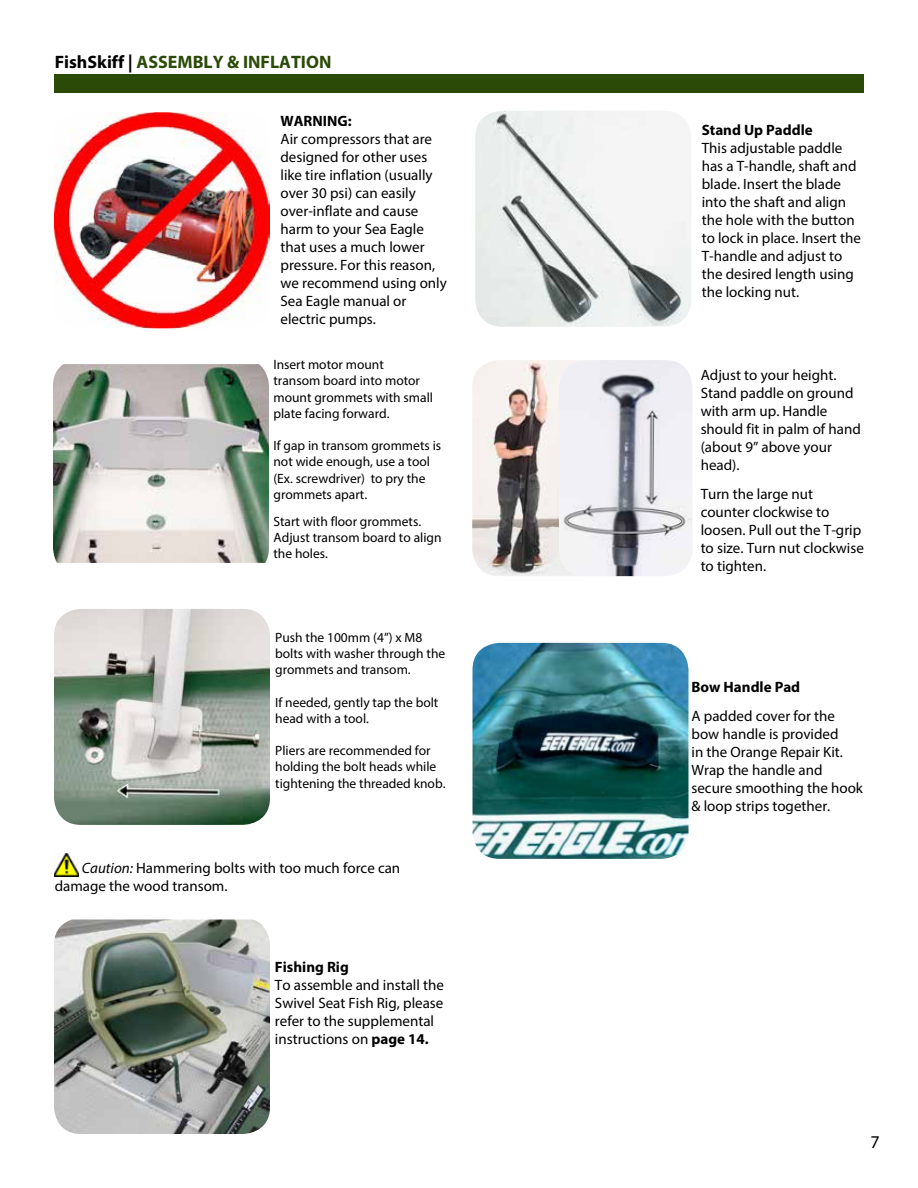
<style>
.page{position:relative;width:918px;height:1188px;background:#fff}
.page>*{position:absolute;margin:0;border:0;box-sizing:border-box;transform-origin:0 0}
.t1{font:700 18px "Myriad Pro";color:#2b4a08}
.t2{font:18px "Myriad Pro";color:#000}
.t3{font:15px/18px "Myriad Pro";color:#000}
.t4{font:700 15px "Myriad Pro";color:#000}
.t5{font:13.5px/16.2px "Myriad Pro";color:#000}
.s1{color:#000}
.s2{font-style:italic}
.s3{font-weight:700}
</style>
<div class="page">
<div style="left:54px;top:74px;width:810px;height:18px;background:#2b4a08"></div>
<img style="left:54px;top:920px;width:216px;height:214px">
<img style="left:54px;top:609px;width:216px;height:216px">
<img style="left:55px;top:854px;width:24px;height:22px">
<img style="left:475px;top:111px;width:216px;height:216px">
<img style="left:472px;top:360px;width:87px;height:216px">
<img style="left:472px;top:643px;width:216px;height:216px">
<img style="left:53px;top:364px;width:216px;height:199px">
<img style="left:559px;top:360px;width:133px;height:216px">
<img style="left:54px;top:112px;width:216px;height:216px">
<p class="t1" style="left:55px;top:50px;width:278px"><span class="s1">FishSkiff |</span> ASSEMBLY &amp; INFLATION</p>
<p class="t4" style="left:280px;top:112px;width:73px">WARNING:</p>
<p class="t3" style="left:280px;top:130px;width:168px">Air compressors that are designed for other uses like tire inflation (usually over 30 psi) can easily over-inflate and cause harm to your Sea Eagle that uses a much lower pressure. For this reason, we recommend using only<br>Sea Eagle manual or electric pumps.</p>
<p class="t5" style="left:273px;top:356px;width:161px">Insert motor mount transom board into motor mount grommets with small plate facing forward.</p>
<p class="t5" style="left:273px;top:437px;width:169px">If gap in transom grommets is not wide enough, use a tool (Ex. screwdriver) to pry the grommets apart.</p>
<p class="t5" style="left:273px;top:513px;width:170px">Start with floor grommets.<br>Adjust transom board to align the holes.</p>
<p class="t5" style="left:275px;top:629px;width:172px">Push the 100mm (4”) x M8 bolts with washer through the grommets and transom.</p>
<p class="t5" style="left:275px;top:694px;width:165px">If needed, gently tap the bolt head with a tool.</p>
<p class="t5" style="left:275px;top:742px;width:172px">Pliers are recommended for holding the bolt heads while tightening the threaded knob.</p>
<p class="t3" style="left:55px;top:859px;width:347px;text-indent:27px"><span class="s2">Caution:</span> Hammering bolts with too much force can damage the wood transom.</p>
<p class="t4" style="left:275px;top:957px;width:75px">Fishing Rig</p>
<p class="t3" style="left:275px;top:975px;width:171px">To assemble and install the<br>Swivel Seat Fish Rig, please refer to the supplemental instructions on <span class="s3">page 14.</span></p>
<p class="t4" style="left:702px;top:120px;width:113px">Stand Up Paddle</p>
<p class="t3" style="left:702px;top:139px;width:161px">This adjustable paddle has a T-handle, shaft and blade. Insert the blade into the shaft and align the hole with the button to lock in place. Insert the<br>T-handle and adjust to the desired length using the locking nut.</p>
<p class="t3" style="left:701px;top:366px;width:162px">Adjust to your height.<br>Stand paddle on ground with arm up. Handle should fit in palm of hand (about 9” above your head).</p>
<p class="t3" style="left:701px;top:485px;width:165px">Turn the large nut counter clockwise to loosen. Pull out the T-grip to size. Turn nut clockwise to tighten.</p>
<p class="t4" style="left:692px;top:677px;width:110px">Bow Handle Pad</p>
<p class="t3" style="left:692px;top:706px;width:173px">A padded cover for the bow handle is provided<br>in the Orange Repair Kit.<br>Wrap the handle and secure smoothing the hook &amp; loop strips together.</p>
<p class="t2" style="left:870px;top:1130px;width:11px">7</p>
</div>
